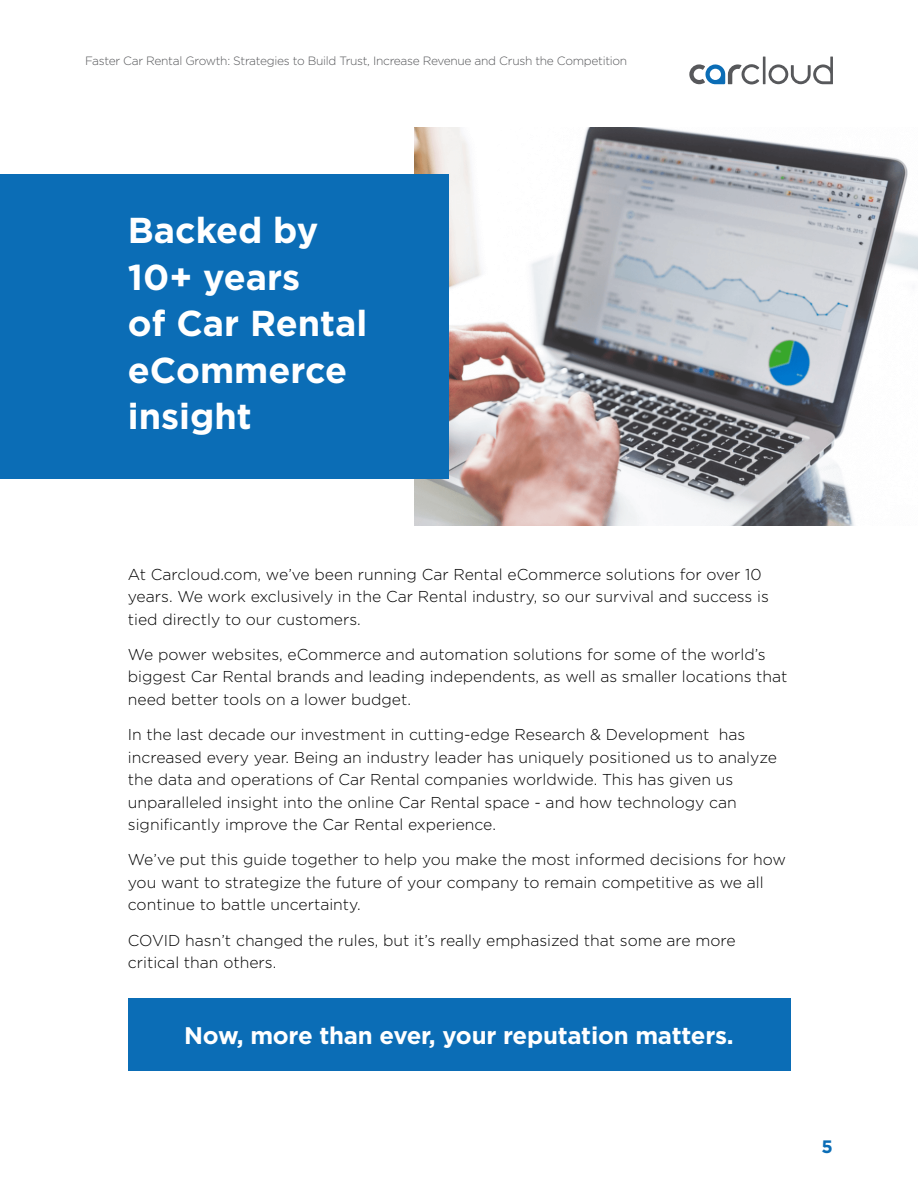
<style>
.page{position:relative;width:918px;height:1188px;background:#fff}
.page>*{position:absolute;margin:0;border:0;box-sizing:border-box;transform-origin:0 0}
.t1{font:700 36px/46.5px "Gotham";color:#fff}
.t2{font:700 24px "Gotham";letter-spacing:-.01em;color:#fff}
.t3{font:700 18px "Gotham";color:#0b6db6}
.t4{font:300 15.75px/22.5px "Gotham";color:#000}
.t5{font:300 12px "Gotham";letter-spacing:-.025em;color:#57585b}
</style>
<div class="page">
<svg style="left:689px;top:64px;width:70px;height:20px"></svg>
<hr style="left:763px;top:57px;width:3px;height:27px;background:#57585b">
<svg style="left:769px;top:57px;width:64px;height:27px"></svg>
<img style="left:414px;top:128px;width:504px;height:397px">
<div style="left:128px;top:999px;width:662px;height:72px;background:#0b6db6"></div>
<div style="left:0;top:175px;width:448px;height:304px;background:#0b6db6"></div>
<p class="t5" style="left:85px;top:55px;width:544px">Faster Car Rental Growth: Strategies to Build Trust, Increase Revenue and Crush the Competition</p>
<h1 class="t1" style="left:128px;top:209px;width:241px">Backed by<br>10+ years<br>of Car Rental eCommerce insight</h1>
<p class="t4" style="left:128px;top:564px;width:643px">At Carcloud.com, we’ve been running Car Rental eCommerce solutions for over 10 years. We work exclusively in the Car Rental industry, so our survival and success is tied directly to our customers.</p>
<p class="t4" style="left:128px;top:644px;width:661px">We power websites, eCommerce and automation solutions for some of the world’s biggest Car Rental brands and leading independents, as well as smaller locations that need better tools on a lower budget.</p>
<p class="t4" style="left:128px;top:724px;width:651px">In the last decade our investment in cutting-edge Research &amp; Development has increased every year. Being an industry leader has uniquely positioned us to analyze the data and operations of Car Rental companies worldwide. This has given us unparalleled insight into the online Car Rental space - and how technology can significantly improve the Car Rental experience.</p>
<p class="t4" style="left:128px;top:849px;width:660px">We’ve put this guide together to help you make the most informed decisions for how you want to strategize the future of your company to remain competitive as we all continue to battle uncertainty.</p>
<p class="t4" style="left:128px;top:930px;width:609px">COVID hasn’t changed the rules, but it’s really emphasized that some are more critical than others.</p>
<h2 class="t2" style="left:184px;top:1025px;width:551px">Now, more than ever, your reputation matters.</h2>
<p class="t3" style="left:822px;top:1138px;width:13px">5</p>
</div>
